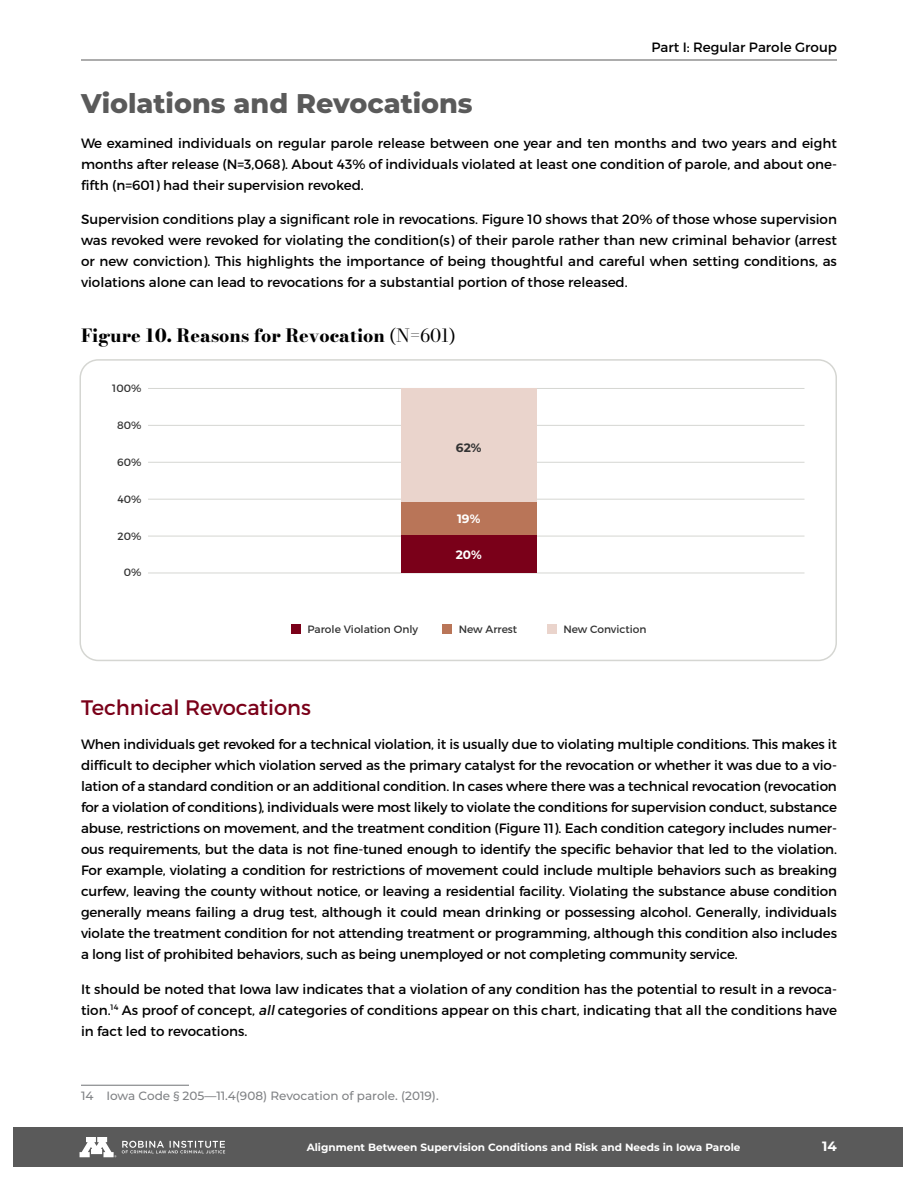
<style>
.page{position:relative;width:918px;height:1188px;background:#fff}
.page>*{position:absolute;margin:0;border:0;box-sizing:border-box;transform-origin:0 0}
.h2{font:800 27px "Montserrat";color:#5a5a5a}
.h3_red{font:21px "Montserrat";color:#7a0019}
.Figure_Title{font:18px "Bodoni Moda";color:#000}
.body_new{font:13.5px/21px "Montserrat";color:#000;text-align:justify}
.t1{font:700 13.5px "Montserrat";color:#fff}
.t2{font:700 12.15px "Montserrat";color:#fff}
.t3{font:700 12.15px "Montserrat";color:#333}
.Footnote{font:500 12px "Montserrat";color:#808285}
.t4{font:10.65px "Montserrat";color:#333}
.t5{font:700 10.5px "Montserrat";color:#fff}
.s1{font-style:italic}
</style>
<div class="page">
<div style="left:14px;top:1127px;width:889px;height:40px;background:#5a5a5a"></div>
<hr style="left:81px;top:60px;width:756px;height:1px;background:#5a5a5a">
<svg style="left:122px;top:1141px;width:103px;height:13px"></svg>
<svg style="left:80px;top:1137px;width:36px;height:20px"></svg>
<hr style="left:81px;top:1085px;width:108px;height:1px;background:#808285">
<hr style="left:148px;top:573px;width:657px;height:1px;background:#d5d6d2">
<hr style="left:148px;top:536px;width:657px;height:1px;background:#d5d6d2">
<hr style="left:148px;top:499px;width:657px;height:1px;background:#d5d6d2">
<hr style="left:148px;top:462px;width:657px;height:1px;background:#d5d6d2">
<hr style="left:148px;top:425px;width:657px;height:1px;background:#d5d6d2">
<hr style="left:148px;top:388px;width:657px;height:1px;background:#d5d6d2">
<div style="left:401px;top:502px;width:135px;height:34px;background:#b97558"></div>
<div style="left:401px;top:388px;width:135px;height:114px;background:#ead4cc"></div>
<div style="left:401px;top:535px;width:135px;height:38px;background:#7a0019"></div>
<div style="left:443px;top:624px;width:9px;height:10px;background:#b97558"></div>
<div style="left:291px;top:624px;width:10px;height:10px;background:#7a0019"></div>
<div style="left:547px;top:624px;width:10px;height:10px;background:#ead4cc"></div>
<div style="left:80px;top:359px;width:757px;height:302px;border:2px solid #d5d6d2;border-radius:18px"></div>
<p class="body_new" style="left:651px;top:37px;width:187px">Part I: Regular Parole Group</p>
<p class="h2" style="left:81px;top:84px;width:393px">Violations and Revocations</p>
<p class="body_new" style="left:81px;top:132px;width:757px">We examined individuals on regular parole release between one year and ten months and two years and eight months after release (N=3,068). About 43% of individuals violated at least one condition of parole, and about one&shy;fifth (n=601) had their supervision revoked.</p>
<p class="body_new" style="left:81px;top:209px;width:758px">Supervision conditions play a significant role in revocations. Figure 10 shows that 20% of those whose supervision was revoked were revoked for violating the condition(s) of their parole rather than new criminal behavior (arrest or new conviction). This highlights the importance of being thoughtful and careful when setting conditions, as violations alone can lead to revocations for a substantial portion of those released.</p>
<p class="Figure_Title" style="left:81px;top:323px;width:376px">Figure 10. Reasons for Revocation (N=601)</p>
<p class="t4" style="left:112px;top:382px;width:31px">100%</p>
<p class="t4" style="left:117px;top:419px;width:26px">80%</p>
<p class="t4" style="left:117px;top:455px;width:26px">60%</p>
<p class="t4" style="left:117px;top:492px;width:26px">40%</p>
<p class="t4" style="left:117px;top:529px;width:25px">20%</p>
<p class="t4" style="left:124px;top:566px;width:19px">0%</p>
<p class="t3" style="left:456px;top:438px;width:27px">62%</p>
<p class="t2" style="left:457px;top:510px;width:25px">19%</p>
<p class="t2" style="left:456px;top:546px;width:28px">20%</p>
<p class="t4" style="left:307px;top:623px;width:112px">Parole Violation Only</p>
<p class="t4" style="left:459px;top:623px;width:60px">New Arrest</p>
<p class="t4" style="left:564px;top:623px;width:84px">New Conviction</p>
<p class="h3_red" style="left:81px;top:695px;width:232px">Technical Revocations</p>
<p class="body_new" style="left:81px;top:734px;width:758px">When individuals get revoked for a technical violation, it is usually due to violating multiple conditions. This makes it difficult to decipher which violation served as the primary catalyst for the revocation or whether it was due to a vio&shy;lation of a standard condition or an additional condition. In cases where there was a technical revocation (revocation for a violation of conditions), individuals were most likely to violate the conditions for supervision conduct, substance abuse, restrictions on movement, and the treatment condition (Figure 11). Each condition category includes numer&shy;ous requirements, but the data is not fine-tuned enough to identify the specific behavior that led to the violation.<br>For example, violating a condition for restrictions of movement could include multiple behaviors such as breaking curfew, leaving the county without notice, or leaving a residential facility. Violating the substance abuse condition generally means failing a drug test, although it could mean drinking or possessing alcohol. Generally, individuals violate the treatment condition for not attending treatment or programming, although this condition also includes a long list of prohibited behaviors, such as being unemployed or not completing community service.</p>
<p class="body_new" style="left:81px;top:979px;width:758px">It should be noted that Iowa law indicates that a violation of any condition has the potential to result in a revoca&shy;tion.<sup>14</sup> As proof of concept, <span class="s1">all</span>categories of conditions appear on this chart, indicating that all the conditions have in fact led to revocations.</p>
<p class="Footnote" style="left:81px;top:1088px;width:359px">14 Iowa Code § 205—11.4(908) Revocation of parole. (2019).</p>
<p class="t5" style="left:307px;top:1140px;width:435px">Alignment Between Supervision Conditions and Risk and Needs in Iowa Parole</p>
<p class="t1" style="left:822px;top:1137px;width:16px">14</p>
</div>
